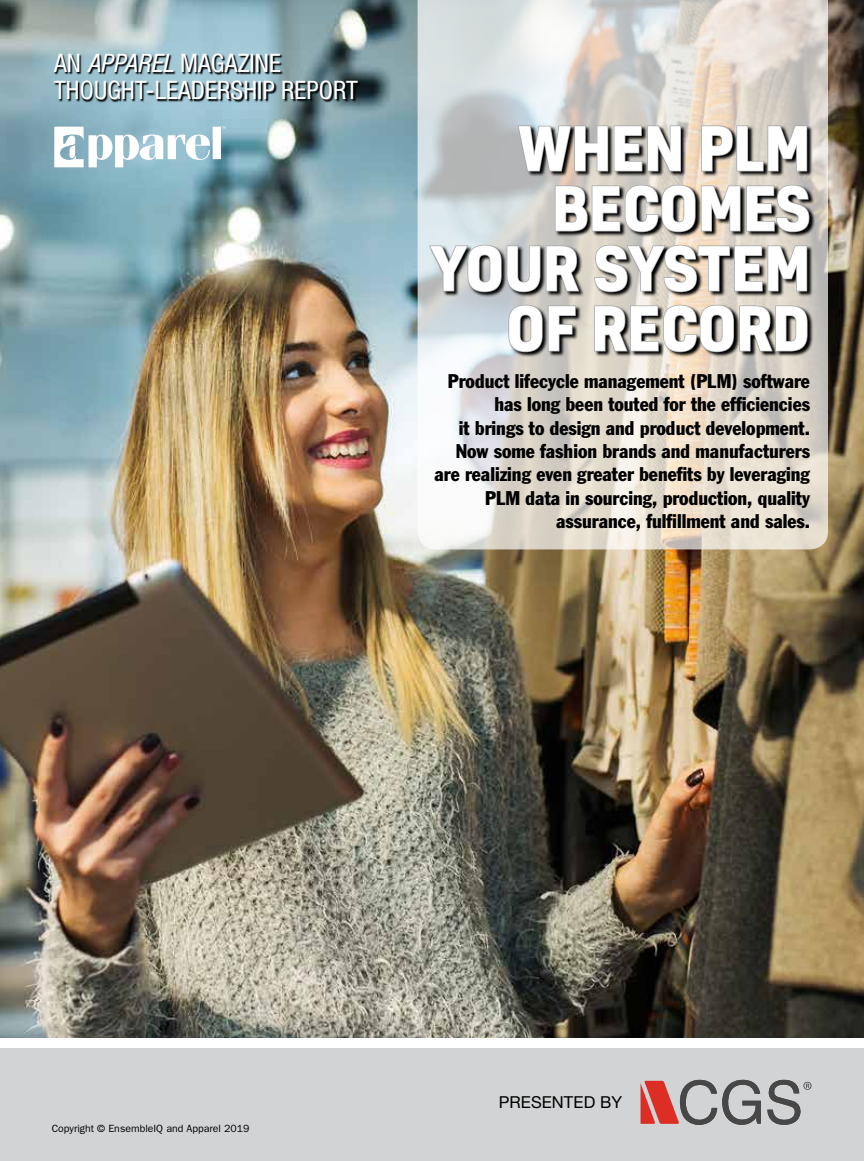
<style>
.page{position:relative;width:864px;height:1161px;background:#fff}
.page>*{position:absolute;margin:0;border:0;box-sizing:border-box;transform-origin:0 0}
.t1{font:700 58.5px/60px "Kelson";color:#fff;text-align:right}
.t2{font:condensed 25.5px/27px "Helvetica Neue LT Pro";letter-spacing:.005em;color:#fff}
.t3{font:condensed 19.5px/23.4px "Franklin Gothic";color:#000;text-align:right}
.t4{font:16.5px "Helvetica Neue LT Pro";letter-spacing:.005em;color:#000}
.t5{font:10.5px "Franklin Gothic";color:#000}
.s1{font-style:italic}
</style>
<div class="page">
<img style="left:0;top:0;width:864px;height:1038px">
<svg style="left:418px;top:0;width:410px;height:549px;background:#e0dbd4"></svg>
<div style="left:0;top:1048px;width:864px;height:113px;background:#d1d3d4"></div>
<svg style="left:430px;top:125px;width:385px;height:233px;background:#c8c8c4"></svg>
<svg style="left:517px;top:125px;width:165px;height:47px;background:#5a5a58"></svg>
<svg style="left:700px;top:125px;width:108px;height:47px;background:#6c6863"></svg>
<svg style="left:554px;top:184px;width:256px;height:49px;background:#615f5b"></svg>
<svg style="left:428px;top:244px;width:153px;height:49px;background:#666768"></svg>
<svg style="left:594px;top:244px;width:214px;height:49px;background:#6e6b66"></svg>
<svg style="left:508px;top:304px;width:69px;height:49px;background:#636361"></svg>
<svg style="left:593px;top:304px;width:215px;height:49px;background:#625f5b"></svg>
<svg style="left:54px;top:53px;width:307px;height:50px;background:#6a848c"></svg>
<svg style="left:54px;top:127px;width:156px;height:40px"></svg>
<div style="left:213px;top:127px;width:8px;height:32px;background:#fff"></div>
<svg style="left:641px;top:1079px;width:171px;height:46px"></svg>
<h2 class="t2" style="left:54px;top:50px;width:305px">AN <span class="s1">APPAREL</span> MAGAZINE<br>THOUGHT-LEADERSHIP REPORT</h2>
<h1 class="t1" style="left:430px;top:116px;width:382px">WHEN PLM<br>BECOMES<br>YOUR SYSTEM<br>OF RECORD</h1>
<p class="t3" style="left:435px;top:369px;width:377px">Product lifecycle management (PLM) software has long been touted for the efficiencies<br>it brings to design and product development.<br>Now some fashion brands and manufacturers are realizing even greater benefits by leveraging PLM data in sourcing, production, quality assurance, fulfillment and sales.</p>
<p class="t5" style="left:52px;top:1123px;width:199px">Copyright © EnsembleIQ and Apparel 2019</p>
<p class="t4" style="left:499px;top:1092px;width:125px">PRESENTED BY</p>
</div>
